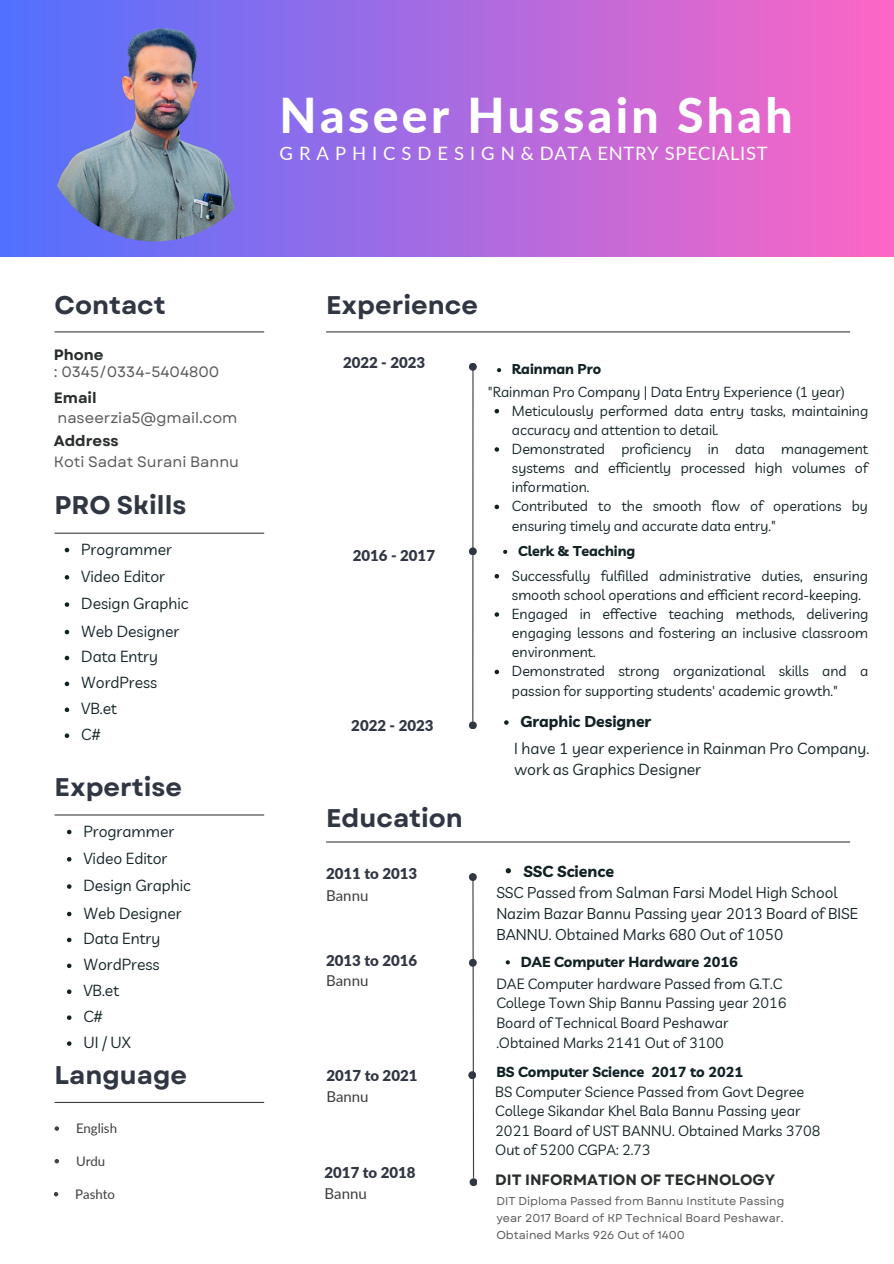
<style>
.page{position:relative;width:894px;height:1264px;background:#fff}
.page>*{position:absolute;margin:0;border:0;box-sizing:border-box;transform-origin:0 0}
.t1{font:800 48px "Lato";letter-spacing:.07em;color:#fff}
.t2{font:700 25.5px "Garet";color:#303642}
.t3{font:18.45px "Lato";letter-spacing:.035em;color:#fff}
.t4{font:700 15.9px "Livvic";color:#112124}
.t5{font:15.6px/21.1px "Livvic";color:#112124}
.t6{font:700 15.6px "Livvic";color:#112124}
.t7{font:15.3px "Livvic";color:#112124}
.t8{font:900 15px "Lato";color:#303642}
.t9{font:15px "Garet";color:#595a5a}
.t10{font:700 15px "Garet";color:#292d2d}
.t11{font:15px "Lato";color:#3d3d3d}
.t12{font:14.55px/19.6px "Livvic";color:#112124}
.t13{font:700 14.55px "Livvic";color:#112124}
.t14{font:14.25px/19.2px "Livvic";color:#112124}
.t15{font:700 14.25px "Livvic";color:#112124}
.t16{font:13.2px "Lato";letter-spacing:-.005em;color:#3d3d3d}
.t17{font:11.4px/17px "Garet";color:#595a5a;text-align:justify}
</style>
<div class="page">
<div style="left:0;top:0;width:893px;height:256px;background:linear-gradient(to right,#5170fe,#fe66c5)"></div>
<hr style="left:55px;top:331px;width:209px;height:1px;background:#3d3d3d">
<hr style="left:55px;top:532px;width:209px;height:2px;background:#3d3d3d">
<hr style="left:472px;top:367px;width:1px;height:354px;background:#3d3d3d">
<svg style="left:471px;top:880px;width:3px;height:298px"></svg>
<div style="left:468px;top:363px;width:8px;height:7px;background:#303642;border-radius:50%"></div>
<div style="left:468px;top:873px;width:8px;height:7px;background:#303642;border-radius:50%"></div>
<div style="left:468px;top:547px;width:8px;height:8px;background:#303642;border-radius:50%"></div>
<svg style="left:468px;top:958px;width:8px;height:8px"></svg>
<div style="left:468px;top:721px;width:8px;height:8px;background:#303642;border-radius:50%"></div>
<hr style="left:55px;top:814px;width:209px;height:1px;background:#3d3d3d">
<hr style="left:55px;top:1101px;width:209px;height:1px;background:#3d3d3d">
<hr style="left:326px;top:331px;width:523px;height:1px;background:#3d3d3d">
<hr style="left:326px;top:841px;width:523px;height:1px;background:#3d3d3d">
<img style="left:41px;top:15px;width:227px;height:226px;border-radius:50%">
<svg style="left:55px;top:1126px;width:4px;height:4px"></svg>
<svg style="left:55px;top:1159px;width:4px;height:4px"></svg>
<svg style="left:494px;top:409px;width:5px;height:4px"></svg>
<svg style="left:494px;top:447px;width:5px;height:5px"></svg>
<svg style="left:494px;top:504px;width:5px;height:5px"></svg>
<svg style="left:497px;top:368px;width:4px;height:4px"></svg>
<svg style="left:494px;top:574px;width:5px;height:4px"></svg>
<svg style="left:494px;top:612px;width:5px;height:4px"></svg>
<svg style="left:494px;top:669px;width:5px;height:5px"></svg>
<svg style="left:503px;top:550px;width:4px;height:4px"></svg>
<svg style="left:504px;top:720px;width:4px;height:4px"></svg>
<svg style="left:65px;top:548px;width:4px;height:4px"></svg>
<svg style="left:65px;top:575px;width:4px;height:4px"></svg>
<svg style="left:65px;top:602px;width:4px;height:5px"></svg>
<svg style="left:65px;top:630px;width:4px;height:4px"></svg>
<svg style="left:65px;top:655px;width:4px;height:5px"></svg>
<svg style="left:65px;top:681px;width:4px;height:5px"></svg>
<svg style="left:65px;top:707px;width:4px;height:5px"></svg>
<svg style="left:65px;top:733px;width:4px;height:5px"></svg>
<svg style="left:67px;top:829px;width:4px;height:5px"></svg>
<svg style="left:67px;top:857px;width:4px;height:4px"></svg>
<svg style="left:67px;top:884px;width:4px;height:4px"></svg>
<svg style="left:67px;top:911px;width:4px;height:5px"></svg>
<svg style="left:67px;top:937px;width:4px;height:5px"></svg>
<svg style="left:67px;top:963px;width:4px;height:5px"></svg>
<svg style="left:67px;top:989px;width:4px;height:5px"></svg>
<svg style="left:67px;top:1015px;width:4px;height:4px"></svg>
<svg style="left:67px;top:1041px;width:4px;height:4px"></svg>
<svg style="left:54px;top:1192px;width:4px;height:4px"></svg>
<svg style="left:505px;top:868px;width:6px;height:5px"></svg>
<svg style="left:505px;top:960px;width:4px;height:4px"></svg>
<div style="left:468px;top:1071px;width:8px;height:7px;background:#303642;border-radius:50%"></div>
<div style="left:469px;top:1178px;width:8px;height:7px;background:#303642;border-radius:50%"></div>
<p class="t1" style="left:279px;top:86px;width:514px">Naseer Hussain Shah</p>
<p class="t3" style="left:279px;top:142px;width:489px">GRAPHICSDESIGN&amp;DATAENTRYSPECIALIST</p>
<p class="t2" style="left:55px;top:286px;width:113px">Contact</p>
<p class="t2" style="left:326px;top:286px;width:153px">Experience</p>
<p class="t10" style="left:54px;top:344px;width:51px">Phone</p>
<p class="t9" style="left:54px;top:361px;width:167px">: 0345/0334-5404800</p>
<p class="t10" style="left:54px;top:387px;width:44px">Email</p>
<p class="t9" style="left:57px;top:407px;width:181px">naseerzia5@gmail.com</p>
<p class="t10" style="left:54px;top:429px;width:66px">Address</p>
<p class="t9" style="left:54px;top:451px;width:187px">Koti Sadat Surani Bannu</p>
<p class="t2" style="left:55px;top:486px;width:133px">PRO Skills</p>
<p class="t8" style="left:343px;top:353px;width:84px">2022 - 2023</p>
<p class="t15" style="left:512px;top:360px;width:91px">Rainman Pro</p>
<p class="t14" style="left:487px;top:381px;width:358px">"Rainman Pro Company | Data Entry Experience (1 year)</p>
<p class="t14" style="left:512px;top:400px;width:358px">Meticulously performed data entry tasks, maintaining accuracy and attention to detail.</p>
<p class="t14" style="left:512px;top:439px;width:357px;text-align:justify">Demonstrated proficiency in data management systems and efficiently processed high volumes of information.</p>
<p class="t14" style="left:512px;top:496px;width:357px">Contributed to the smooth flow of operations by ensuring timely and accurate data entry."</p>
<p class="t5" style="left:81px;top:538px;width:92px">Programmer</p>
<p class="t5" style="left:81px;top:565px;width:85px">Video Editor</p>
<p class="t5" style="left:81px;top:592px;width:109px">Design Graphic</p>
<p class="t5" style="left:81px;top:620px;width:100px">Web Designer</p>
<p class="t5" style="left:81px;top:646px;width:78px">Data Entry</p>
<p class="t5" style="left:81px;top:672px;width:78px">WordPress</p>
<p class="t5" style="left:81px;top:697px;width:37px">VB.et</p>
<p class="t5" style="left:81px;top:723px;width:21px">C#</p>
<p class="t2" style="left:55px;top:768px;width:129px">Expertise</p>
<p class="t5" style="left:83px;top:820px;width:92px">Programmer</p>
<p class="t5" style="left:83px;top:847px;width:85px">Video Editor</p>
<p class="t5" style="left:83px;top:874px;width:109px">Design Graphic</p>
<p class="t5" style="left:83px;top:902px;width:100px">Web Designer</p>
<p class="t5" style="left:83px;top:928px;width:78px">Data Entry</p>
<p class="t5" style="left:83px;top:953px;width:78px">WordPress</p>
<p class="t5" style="left:83px;top:979px;width:37px">VB.et</p>
<p class="t5" style="left:83px;top:1005px;width:21px">C#</p>
<p class="t5" style="left:83px;top:1031px;width:49px">UI / UX</p>
<p class="t2" style="left:55px;top:1056px;width:134px">Language</p>
<p class="t16" style="left:76px;top:1119px;width:43px">English</p>
<p class="t16" style="left:76px;top:1152px;width:31px">Urdu</p>
<p class="t16" style="left:75px;top:1185px;width:41px">Pashto</p>
<p class="t8" style="left:353px;top:546px;width:84px">2016 - 2017</p>
<p class="t15" style="left:518px;top:541px;width:119px">Clerk &amp; Teaching</p>
<p class="t14" style="left:512px;top:565px;width:357px">Successfully fulfilled administrative duties, ensuring smooth school operations and efficient record-keeping.</p>
<p class="t14" style="left:512px;top:604px;width:358px;text-align:justify">Engaged in effective teaching methods, delivering engaging lessons and fostering an inclusive classroom environment.</p>
<p class="t14" style="left:512px;top:661px;width:357px">Demonstrated strong organizational skills and a passion for supporting students' academic growth."</p>
<p class="t8" style="left:351px;top:716px;width:84px">2022 - 2023</p>
<p class="t6" style="left:520px;top:711px;width:132px">Graphic Designer</p>
<p class="t5" style="left:514px;top:737px;width:356px">I have 1 year experience in Rainman Pro Company. work as Graphics Designer</p>
<p class="t2" style="left:326px;top:799px;width:138px">Education</p>
<p class="t8" style="left:326px;top:864px;width:93px">2011 to 2013</p>
<p class="t4" style="left:523px;top:860px;width:92px">SSC Science</p>
<p class="t11" style="left:326px;top:886px;width:44px">Bannu</p>
<p class="t7" style="left:496px;top:882px;width:342px">SSC Passed from Salman Farsi Model High School</p>
<p class="t7" style="left:496px;top:903px;width:363px">Nazim Bazar Bannu Passing year 2013 Board of BISE</p>
<p class="t7" style="left:496px;top:924px;width:288px">BANNU. Obtained Marks 680 Out of 1050</p>
<p class="t8" style="left:326px;top:950px;width:93px">2013 to 2016</p>
<p class="t13" style="left:521px;top:951px;width:218px">DAE Computer Hardware 2016</p>
<p class="t11" style="left:326px;top:971px;width:44px">Bannu</p>
<p class="t12" style="left:496px;top:973px;width:292px">DAE Computer hardware Passed from G.T.C<br>College Town Ship Bannu Passing year 2016<br>Board of Technical Board Peshawar</p>
<p class="t12" style="left:496px;top:1032px;width:229px">.Obtained Marks 2141 Out of 3100</p>
<p class="t8" style="left:326px;top:1066px;width:93px">2017 to 2021</p>
<p class="t11" style="left:326px;top:1086px;width:44px">Bannu</p>
<p class="t13" style="left:496px;top:1061px;width:248px">BS Computer Science 2017 to 2021</p>
<p class="t12" style="left:495px;top:1081px;width:310px">BS Computer Science Passed from Govt Degree</p>
<p class="t12" style="left:495px;top:1100px;width:306px">College Sikandar Khel Bala Bannu Passing year</p>
<p class="t12" style="left:495px;top:1120px;width:327px">2021 Board of UST BANNU. Obtained Marks 3708</p>
<p class="t12" style="left:495px;top:1140px;width:157px">Out of 5200 CGPA: 2.73</p>
<p class="t8" style="left:324px;top:1162px;width:93px">2017 to 2018</p>
<p class="t11" style="left:324px;top:1183px;width:44px">Bannu</p>
<p class="t10" style="left:495px;top:1169px;width:281px">DIT INFORMATION OF TECHNOLOGY</p>
<p class="t17" style="left:496px;top:1192px;width:289px">DIT Diploma Passed from Bannu Institute Passing year 2017 Board of KP Technical Board Peshawar.<br>Obtained Marks 926 Out of 1400</p>
</div>
